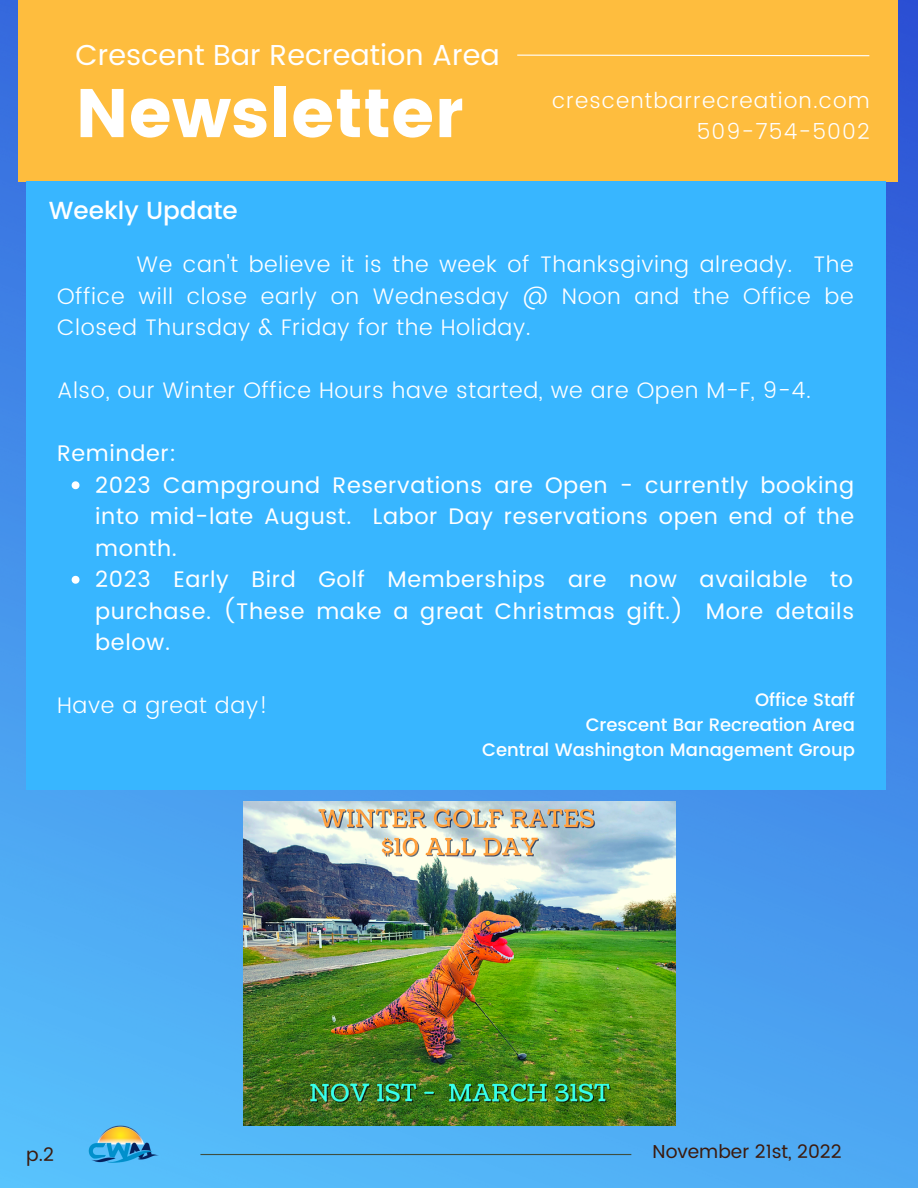
<style>
.page{position:relative;width:918px;height:1188px;background:#fff}
.page>*{position:absolute;margin:0;border:0;box-sizing:border-box;transform-origin:0 0}
.t1{font:68.4px "Poppins";color:#fff}
.t2{font:28.8px "Poppins";color:#fff}
.t3{font:500 24.75px "Poppins";color:#fff}
.t4{font:22.5px/31.5px "Poppins";letter-spacing:.03em;color:#fff}
.t5{font:300 22.5px/31.5px "Poppins";letter-spacing:.03em;color:#fff;text-align:justify}
.t6{font:300 21.9px/30.5px "Poppins";letter-spacing:.05em;color:#fff;text-align:right}
.t7{font:18.75px "Poppins";color:#3c1a0c}
.t8{font:500 18px/24.8px "Poppins";color:#fff;text-align:right}
</style>
<div class="page">
<img style="left:0;top:0;width:918px;height:1188px">
<div style="left:18px;top:0;width:880px;height:181px;background:#febd3e"></div>
<svg style="left:517px;top:54px;width:353px;height:3px"></svg>
<hr style="left:200px;top:1154px;width:431px;height:1px;background:#3e4e40">
<img style="left:87px;top:1125px;width:72px;height:39px">
<div style="left:26px;top:181px;width:860px;height:609px;background:#38b6ff"></div>
<img style="left:243px;top:801px;width:432px;height:324px">
<svg style="left:72px;top:481px;width:8px;height:8px"></svg>
<svg style="left:72px;top:576px;width:8px;height:8px"></svg>
<p class="t2" style="left:75px;top:38px;width:426px">Crescent Bar Recreation Area</p>
<h1 class="t1" style="left:75px;top:74px;width:389px">Newsletter</h1>
<p class="t6" style="left:552px;top:86px;width:319px">crescentbarrecreation.com<br>509-754-5002</p>
<p class="t3" style="left:49px;top:196px;width:190px">Weekly Update</p>
<p class="t5" style="left:57px;top:249px;width:798px;text-indent:79px">We can't believe it is the week of Thanksgiving already. The Office will close early on Wednesday @ Noon and the Office be Closed Thursday &amp; Friday for the Holiday.</p>
<p class="t5" style="left:57px;top:375px;width:756px">Also, our Winter Office Hours have started, we are Open M-F, 9-4.</p>
<p class="t4" style="left:57px;top:438px;width:121px">Reminder:</p>
<p class="t4" style="left:95px;top:469px;width:760px">2023 Campground Reservations are Open - currently booking into mid-late August. Labor Day reservations open end of the month.<br>2023 Early Bird Golf Memberships are now available to purchase. (These make a great Christmas gift.) More details below.</p>
<p class="t5" style="left:57px;top:690px;width:212px">Have a great day!</p>
<p class="t7" style="left:26px;top:1143px;width:29px">p.2</p>
<p class="t8" style="left:482px;top:688px;width:374px">Office Staff<br>Crescent Bar Recreation Area<br>Central Washington Management Group</p>
<p class="t7" style="left:653px;top:1141px;width:191px">November 21st, 2022</p>
</div>
